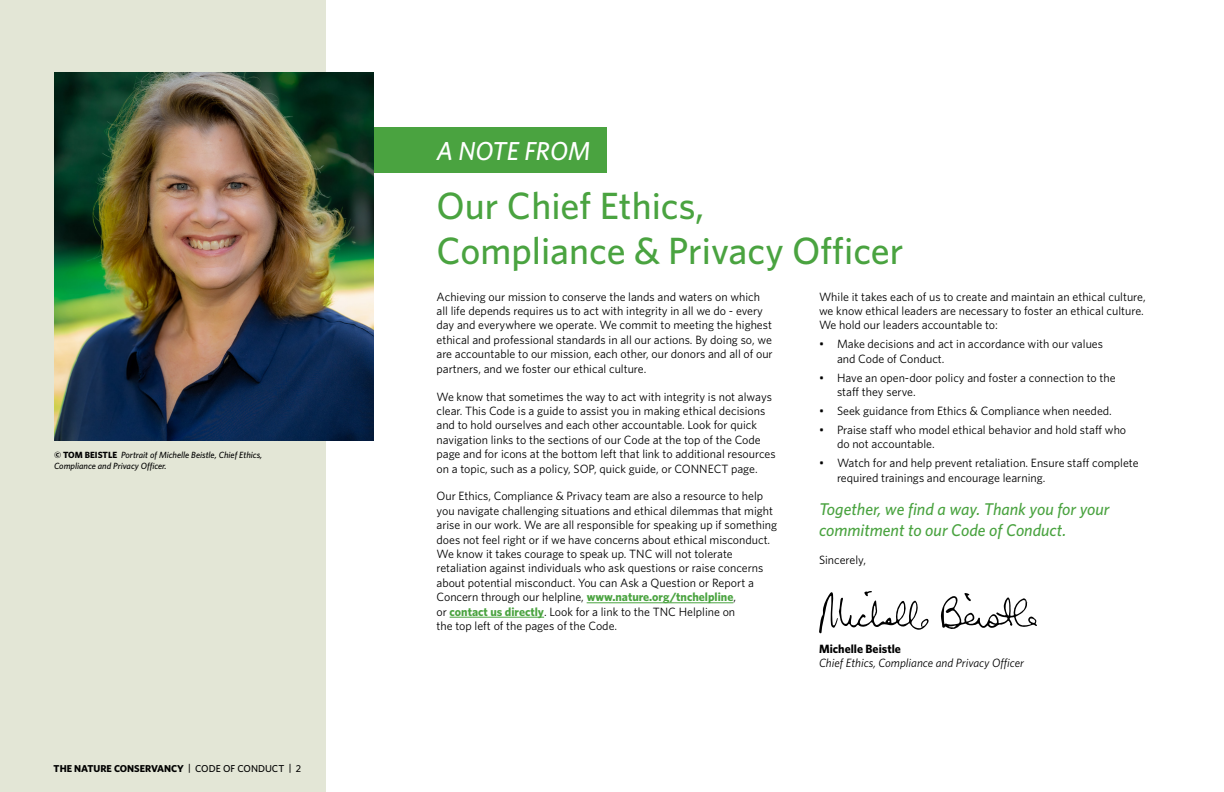
<style>
.page{position:relative;width:1224px;height:792px;background:#fff}
.page>*{position:absolute;margin:0;border:0;box-sizing:border-box;transform-origin:0 0}
.t1{font:500 38px/45.6px "Whitney";color:#4aa340}
.t2{font:italic 500 26px "Whitney";color:#fff}
.t3{font:italic 500 17px/20.4px "Whitney";color:#4aa340}
.t4{font:12px/14.4px "Whitney";color:#000}
.t5{font:italic 12px/14.4px "Whitney";color:#000}
.t6{font:700 10px "Whitney";color:#000}
.t7{font:italic 500 9px/10.8px "Whitney";color:#000}
.s1{font-weight:700;font-style:normal}
.s2{font-weight:500}
.s3{font-weight:700;color:#4aa340}
</style>
<div class="page">
<div style="left:302px;top:127px;width:305px;height:46px;background:#4aa340"></div>
<div style="left:0;top:0;width:325px;height:792px;background:#e3e6d6"></div>
<hr style="left:587px;top:603px;width:146px;height:1px;background:#4aa340">
<hr style="left:450px;top:617px;width:94px;height:1px;background:#4aa340">
<img style="left:54px;top:72px;width:319px;height:369px">
<svg style="left:819px;top:591px;width:110px;height:43px"></svg>
<svg style="left:941px;top:593px;width:96px;height:36px"></svg>
<p class="t7" style="left:54px;top:450px;width:210px"><span class="s1">© TOM BEISTLE</span> Portrait of Michelle Beistle, Chief Ethics,<br>Compliance and Privacy Officer.</p>
<p class="t6" style="left:54px;top:762px;width:249px">THE NATURE CONSERVANCY <span class="s2">| CODE OF CONDUCT | 2</span></p>
<p class="t2" style="left:436px;top:135px;width:155px">A NOTE FROM</p>
<p class="t1" style="left:436px;top:182px;width:468px">Our Chief Ethics,<br>Compliance &amp; Privacy Officer</p>
<p class="t4" style="left:436px;top:289px;width:338px">Achieving our mission to conserve the lands and waters on which all life depends requires us to act with integrity in all we do - every day and everywhere we operate. We commit to meeting the highest ethical and professional standards in all our actions. By doing so, we are accountable to our mission, each other, our donors and all of our partners, and we foster our ethical culture.</p>
<p class="t4" style="left:436px;top:389px;width:341px">We know that sometimes the way to act with integrity is not always clear. This Code is a guide to assist you in making ethical decisions and to hold ourselves and each other accountable. Look for quick navigation links to the sections of our Code at the top of the Code page and for icons at the bottom left that link to additional resources on a topic, such as a policy, SOP, quick guide, or CONNECT page.</p>
<p class="t4" style="left:436px;top:489px;width:342px">Our Ethics, Compliance &amp; Privacy team are also a resource to help you navigate challenging situations and ethical dilemmas that might arise in our work. We are all responsible for speaking up if something does not feel right or if we have concerns about ethical misconduct.<br>We know it takes courage to speak up. TNC will not tolerate retaliation against individuals who ask questions or raise concerns about potential misconduct. You can Ask a Question or Report a Concern through our helpline, <span class="s3">www.nature.org/tnchelpline</span>,<br>or <span class="s3">contact us directly</span>. Look for a link to the TNC Helpline on<br>the top left of the pages of the Code.</p>
<p class="t4" style="left:819px;top:289px;width:328px">While it takes each of us to create and maintain an ethical culture, we know ethical leaders are necessary to foster an ethical culture.<br>We hold our leaders accountable to:</p>
<p class="t4" style="left:837px;top:337px;width:268px;text-indent:-18px">• Make decisions and act in accordance with our values and Code of Conduct.</p>
<p class="t4" style="left:837px;top:370px;width:280px;text-indent:-18px">• Have an open-door policy and foster a connection to the staff they serve.</p>
<p class="t4" style="left:819px;top:403px;width:294px">• Seek guidance from Ethics &amp; Compliance when needed.</p>
<p class="t4" style="left:837px;top:422px;width:291px;text-indent:-18px">• Praise staff who model ethical behavior and hold staff who do not accountable.</p>
<p class="t4" style="left:837px;top:455px;width:303px;text-indent:-18px">• Watch for and help prevent retaliation. Ensure staff complete required trainings and encourage learning.</p>
<p class="t3" style="left:819px;top:499px;width:292px">Together, we find a way. Thank you for your commitment to our Code of Conduct.</p>
<p class="t4" style="left:819px;top:552px;width:49px">Sincerely,</p>
<p class="t5" style="left:819px;top:641px;width:206px"><span class="s1">Michelle Beistle<br></span>Chief Ethics, Compliance and Privacy Officer</p>
</div>
